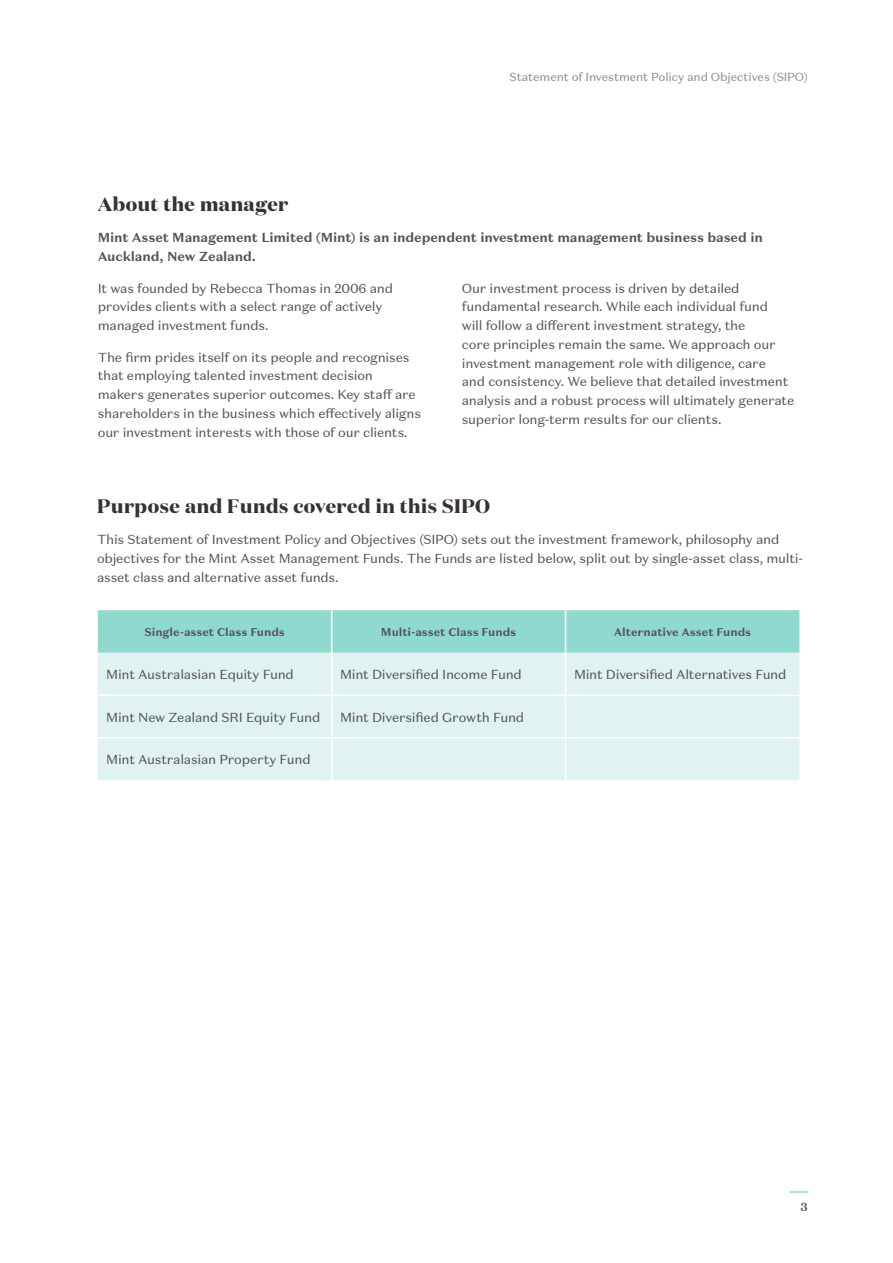
<style>
.page{position:relative;width:893px;height:1263px;background:#fff}
.page>*{position:absolute;margin:0;border:0;box-sizing:border-box;transform-origin:0 0}
.t1{font:700 19.5px "Domaine Display";letter-spacing:.025em;color:#36322e}
.t2{font:13.05px/18.8px "Domaine Sans Text";letter-spacing:-.015em;color:#54565b}
.t3{font:700 13.05px/18.8px "Domaine Sans Text";letter-spacing:-.01em;color:#54565b}
.t4{font:11.7px "Domaine Sans Text";letter-spacing:-.015em;color:#8f8d8c}
.t5{font:700 11.7px "Domaine Text Test";color:#54565b}
.t6{font:700 11.25px "Domaine Sans Text";letter-spacing:-.005em;color:#54565b}
</style>
<div class="page">
<div style="left:98px;top:610px;width:701px;height:43px;background:#90d9cf"></div>
<div style="left:98px;top:653px;width:701px;height:127px;background:#e1f3f1"></div>
<hr style="left:98px;top:694px;width:234px;height:2px;background:#fff">
<hr style="left:332px;top:694px;width:234px;height:2px;background:#fff">
<hr style="left:566px;top:694px;width:233px;height:2px;background:#fff">
<hr style="left:98px;top:737px;width:234px;height:1px;background:#fff">
<hr style="left:332px;top:737px;width:234px;height:1px;background:#fff">
<hr style="left:566px;top:737px;width:233px;height:1px;background:#fff">
<hr style="left:331px;top:610px;width:1px;height:43px;background:#fff">
<hr style="left:565px;top:610px;width:1px;height:43px;background:#fff">
<hr style="left:331px;top:653px;width:1px;height:41px;background:#fff">
<hr style="left:565px;top:653px;width:1px;height:41px;background:#fff">
<hr style="left:331px;top:696px;width:1px;height:41px;background:#fff">
<hr style="left:565px;top:696px;width:1px;height:41px;background:#fff">
<hr style="left:331px;top:738px;width:1px;height:42px;background:#fff">
<hr style="left:565px;top:738px;width:1px;height:42px;background:#fff">
<svg style="left:789px;top:1191px;width:19px;height:2px"></svg>
<p class="t4" style="left:509px;top:70px;width:300px">Statement of Investment Policy and Objectives (SIPO)</p>
<h1 class="t1" style="left:98px;top:191px;width:192px">About the manager</h1>
<p class="t3" style="left:98px;top:228px;width:666px">Mint Asset Management Limited (Mint) is an independent investment management business based in<br>Auckland, New Zealand.</p>
<p class="t2" style="left:98px;top:279px;width:297px">It was founded by Rebecca Thomas in 2006 and provides clients with a select range of actively managed investment funds.</p>
<p class="t2" style="left:98px;top:348px;width:325px">The firm prides itself on its people and recognises that employing talented investment decision makers generates superior outcomes. Key staff are shareholders in the business which effectively aligns our investment interests with those of our clients.</p>
<p class="t2" style="left:462px;top:279px;width:334px">Our investment process is driven by detailed fundamental research. While each individual fund<br>will follow a different investment strategy, the<br>core principles remain the same. We approach our investment management role with diligence, care<br>and consistency. We believe that detailed investment analysis and a robust process will ultimately generate superior long-term results for our clients.</p>
<h1 class="t1" style="left:97px;top:493px;width:395px">Purpose and Funds covered in this SIPO</h1>
<p class="t2" style="left:97px;top:530px;width:708px">This Statement of Investment Policy and Objectives (SIPO) sets out the investment framework, philosophy and objectives for the Mint Asset Management Funds. The Funds are listed below, split out by single-asset class, multi&shy;asset class and alternative asset funds.</p>
<p class="t6" style="left:145px;top:625px;width:142px">Single-asset Class Funds</p>
<p class="t6" style="left:381px;top:625px;width:137px">Multi-asset Class Funds</p>
<p class="t6" style="left:614px;top:625px;width:139px">Alternative Asset Funds</p>
<p class="t2" style="left:106px;top:665px;width:189px">Mint Australasian Equity Fund</p>
<p class="t2" style="left:340px;top:665px;width:183px">Mint Diversified Income Fund</p>
<p class="t2" style="left:574px;top:665px;width:214px">Mint Diversified Alternatives Fund</p>
<p class="t2" style="left:106px;top:707px;width:216px">Mint New Zealand SRI Equity Fund</p>
<p class="t2" style="left:340px;top:707px;width:186px">Mint Diversified Growth Fund</p>
<p class="t2" style="left:106px;top:750px;width:206px">Mint Australasian Property Fund</p>
<p class="t5" style="left:801px;top:1199px;width:9px">3</p>
</div>
